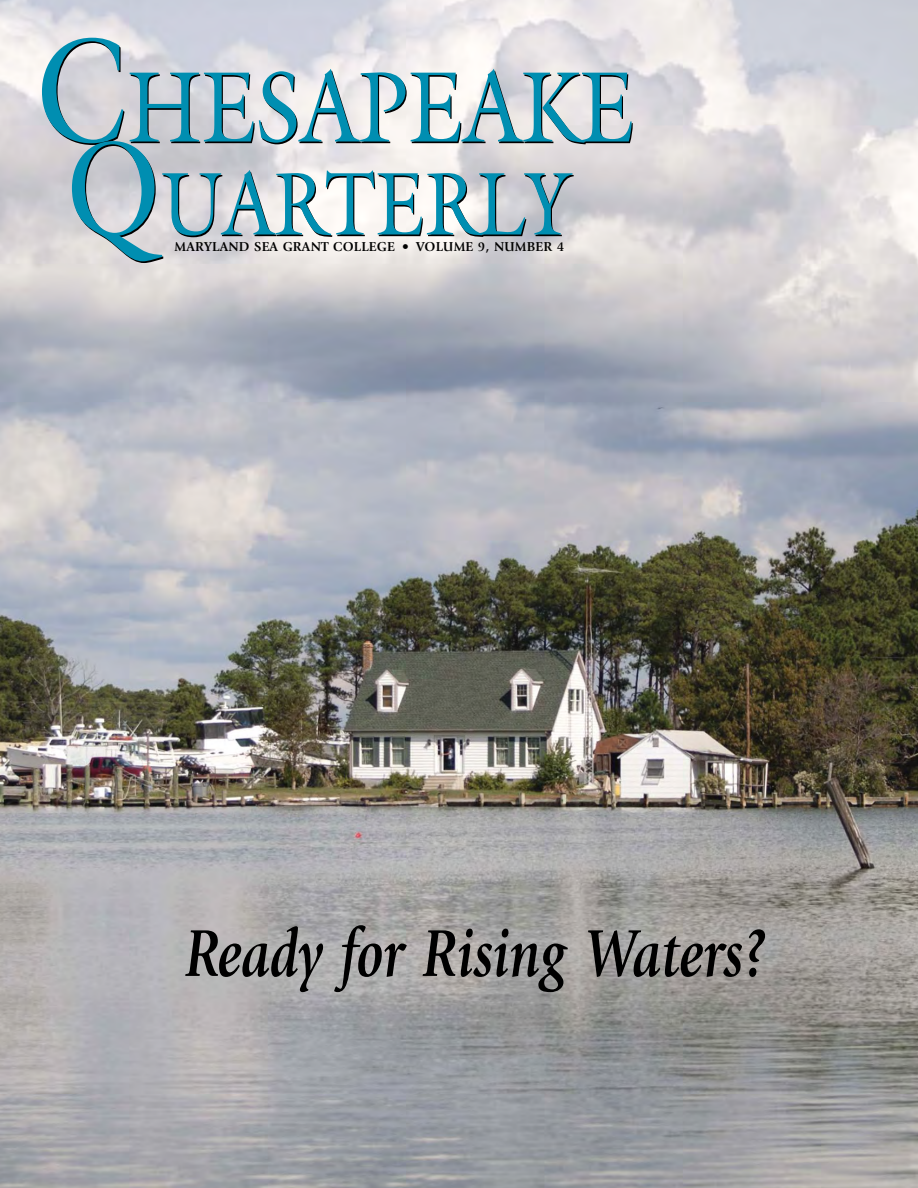
<style>
.page{position:relative;width:918px;height:1188px;background:#fff}
.page>*{position:absolute;margin:0;border:0;box-sizing:border-box;transform-origin:0 0}
.t1{font:101.25px "Galliard";color:#008eb1;scale:.83 1}
.t2{font:90px "Galliard";color:#008eb1;scale:.83 1}
.t3{font:italic 700 69px "Giovanni";color:#000;scale:.8 1}
.t4{font:700 13.5px "Giovanni";letter-spacing:.015em;color:#000}
.s1{font-size:150px}
.s2{font-size:135px}
</style>
<div class="page">
<img style="left:0;top:0;width:918px;height:1188px">
<h1 class="t1" style="left:35px;top:68px;width:724px"><span class="s1">C</span>HESAPEAKE</h1>
<h2 class="t2" style="left:66px;top:170px;width:609px"><span class="s2">Q</span>UARTERLY</h2>
<p class="t4" style="left:175px;top:241px;width:391px">MARYLAND SEA GRANT COLLEGE • VOLUME 9, NUMBER 4</p>
<h3 class="t3" style="left:185px;top:926px;width:729px">Ready for Rising Waters?</h3>
</div>
